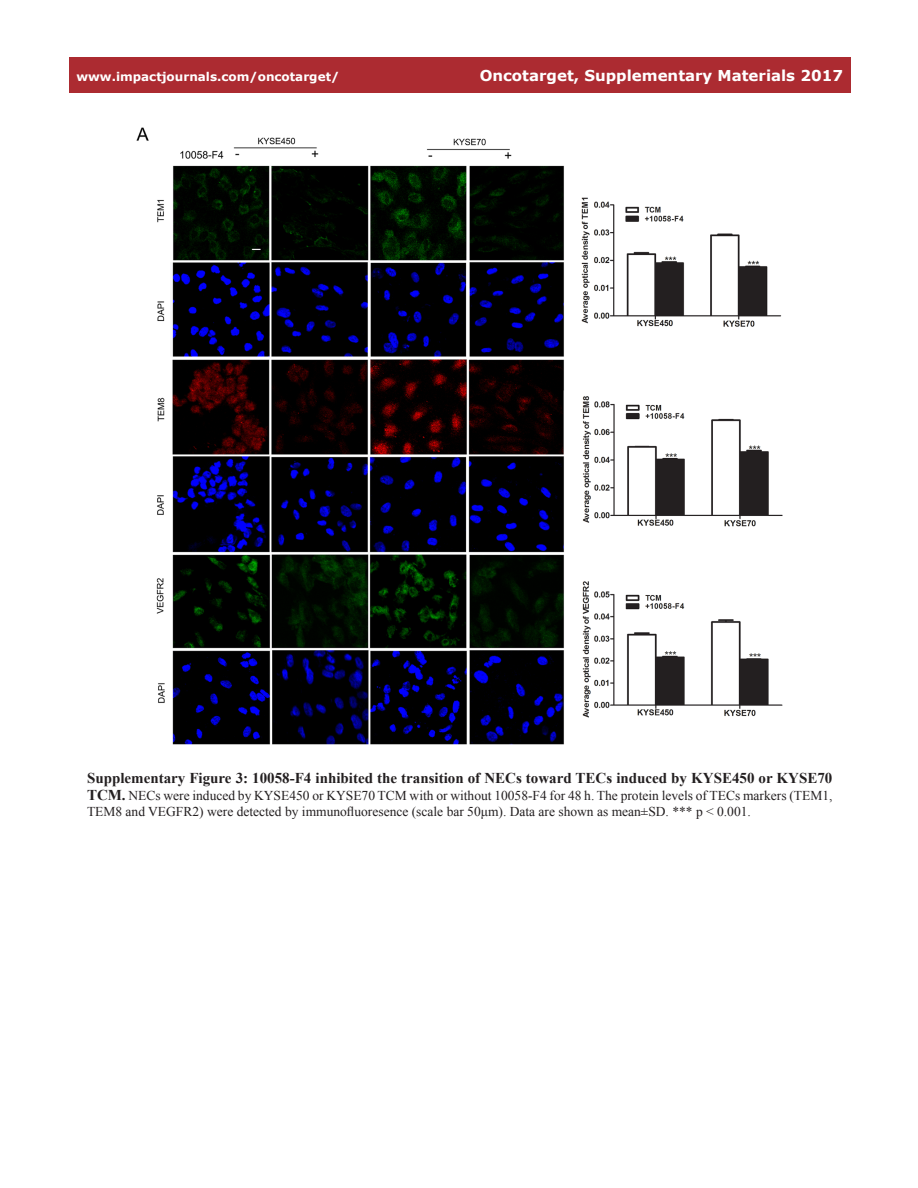
<style>
.page{position:relative;width:918px;height:1188px;background:#fff}
.page>*{position:absolute;margin:0;border:0;box-sizing:border-box;transform-origin:0 0}
.figuretext{font:700 15px "Times New Roman";color:#231f20}
.t1{font:700 15px "Verdana";color:#fff}
.figuretext-2{font:13.5px/16.2px "Times New Roman";color:#231f20}
.t2{font:700 12px "Verdana";color:#fff}
.s1{font-weight:700;font-size:15px}
</style>
<div class="page">
<div style="left:69px;top:57px;width:781px;height:36px;background:#ac2b31"></div>
<img style="left:136px;top:127px;width:647px;height:618px">
<p class="t2" style="left:76px;top:68px;width:264px">www.impactjournals.com/oncotarget/</p>
<p class="t1" style="left:480px;top:65px;width:365px">Oncotarget, Supplementary Materials 2017</p>
<p class="figuretext" style="left:87px;top:768px;width:747px">Supplementary Figure 3: 10058-F4 inhibited the transition of NECs toward TECs induced by KYSE450 or KYSE70</p>
<p class="figuretext-2" style="left:87px;top:787px;width:747px"><span class="s1">TCM.</span> NECs were induced by KYSE450 or KYSE70 TCM with or without 10058-F4 for 48 h. The protein levels of TECs markers (TEM1,<br>TEM8 and VEGFR2) were detected by immunofluoresence (scale bar 50μm). Data are shown as mean±SD. *** p &lt; 0.001.</p>
</div>
